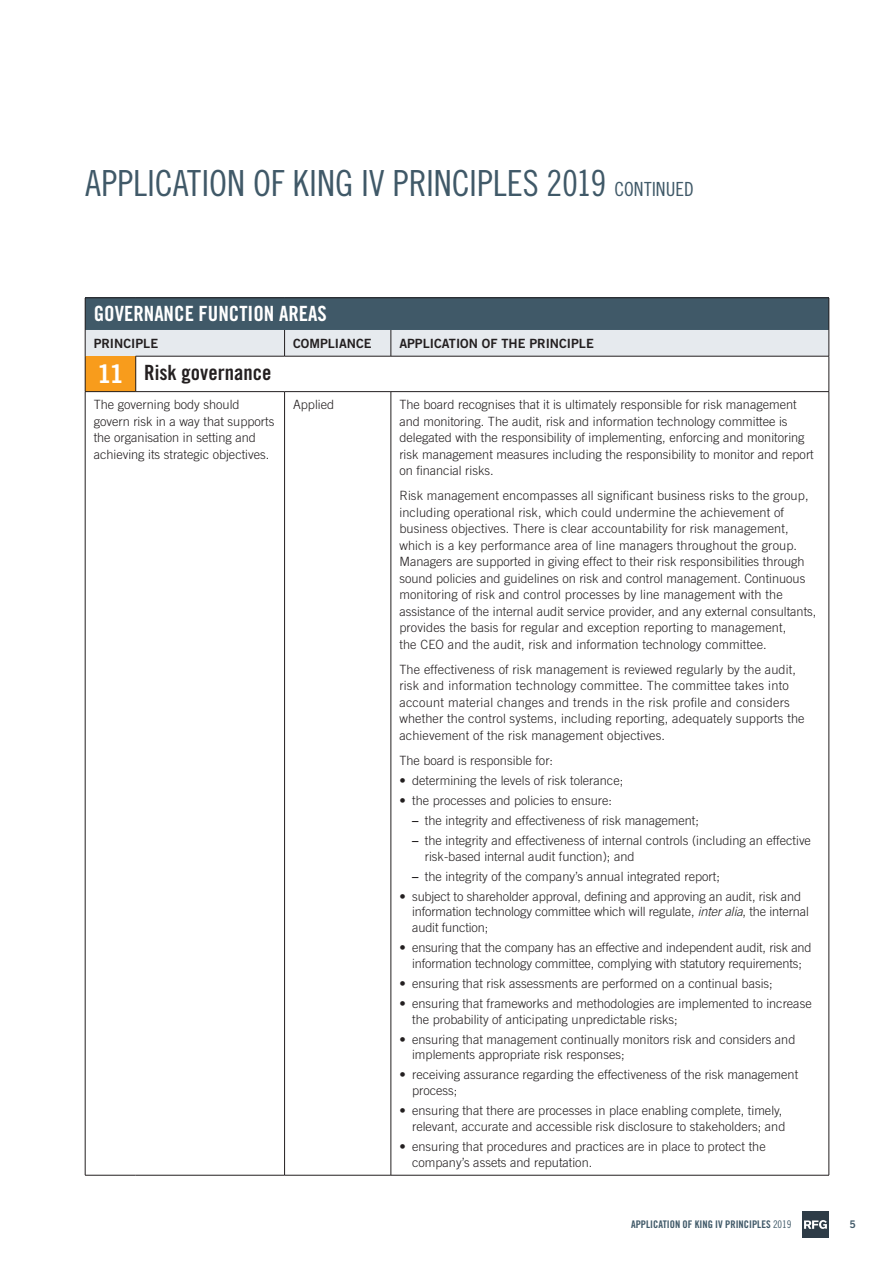
<style>
.page{position:relative;width:893px;height:1263px;background:#fff}
.page>*{position:absolute;margin:0;border:0;box-sizing:border-box;transform-origin:0 0}
.t1{font:36px "Trade Gothic LT Std Cn 18";letter-spacing:-.005em;color:#405968}
.OrangeBox_Number{font:25.5px "Trade Gothic LT Std Bd 2";color:#fff}
.GreyBanner_Main{font:21px "Trade Gothic LT Std Bd Cn 20";color:#fff}
.Principal_Heading{font:21px "Trade Gothic LT Std Bd Cn 20";color:#231f20}
.Body_copy{font:300 12.75px/16.5px "Trade Gothic LT Std";color:#231f20}
.Column_Headings{font:12.75px "Trade Gothic LT Std Bd 2";color:#231f20}
.t2{font:10.5px "Trade Gothic LT Std Bd Cn 20";color:#405968}
.t3{font:10.5px "Trade Gothic LT Std Bd 2";color:#405968}
.s1{font-size:19.5px}
.s2{font-weight:700}
.s3{font-style:italic}
.s4{font-family:"Trade Gothic LT Std Cn 18"}
</style>
<div class="page">
<div style="left:85px;top:298px;width:744px;height:32px;background:#405968"></div>
<div style="left:85px;top:356px;width:51px;height:36px;background:#f89c1c"></div>
<hr style="left:85px;top:392px;width:1px;height:783px;background:#231f20">
<hr style="left:284px;top:392px;width:1px;height:783px;background:#231f20">
<hr style="left:391px;top:392px;width:1px;height:783px;background:#231f20">
<hr style="left:829px;top:392px;width:1px;height:783px;background:#231f20">
<div style="left:85px;top:330px;width:745px;height:26px;background:#e6eaee"></div>
<hr style="left:85px;top:298px;width:1px;height:32px;background:#231f20">
<hr style="left:829px;top:298px;width:1px;height:32px;background:#231f20">
<hr style="left:85px;top:1175px;width:51px;height:1px;background:#231f20">
<hr style="left:136px;top:1175px;width:149px;height:1px;background:#231f20">
<hr style="left:285px;top:1175px;width:106px;height:1px;background:#231f20">
<hr style="left:391px;top:1175px;width:438px;height:1px;background:#231f20">
<hr style="left:85px;top:356px;width:1px;height:35px;background:#231f20">
<hr style="left:85px;top:391px;width:51px;height:1px;background:#231f20">
<hr style="left:85px;top:298px;width:51px;height:1px;background:#231f20">
<hr style="left:136px;top:298px;width:149px;height:1px;background:#231f20">
<hr style="left:285px;top:298px;width:106px;height:1px;background:#231f20">
<hr style="left:391px;top:298px;width:438px;height:1px;background:#231f20">
<hr style="left:136px;top:356px;width:149px;height:1px;background:#231f20">
<hr style="left:135px;top:356px;width:1px;height:35px;background:#231f20">
<hr style="left:285px;top:356px;width:106px;height:1px;background:#231f20">
<hr style="left:391px;top:356px;width:438px;height:1px;background:#231f20">
<hr style="left:829px;top:356px;width:1px;height:35px;background:#231f20">
<hr style="left:136px;top:391px;width:149px;height:1px;background:#231f20">
<hr style="left:285px;top:391px;width:106px;height:1px;background:#231f20">
<hr style="left:391px;top:391px;width:438px;height:1px;background:#231f20">
<svg style="left:802px;top:1211px;width:27px;height:27px"></svg>
<h1 class="t1" style="left:85px;top:162px;width:610px">APPLICATION OF KING IV PRINCIPLES 2019 <span class="s1">CONTINUED</span></h1>
<p class="GreyBanner_Main" style="left:94px;top:301px;width:235px">GOVERNANCE FUNCTION AREAS</p>
<p class="Column_Headings" style="left:94px;top:335px;width:66px">PRINCIPLE</p>
<p class="Column_Headings" style="left:293px;top:335px;width:80px">COMPLIANCE</p>
<p class="Column_Headings" style="left:399px;top:335px;width:196px">APPLICATION OF THE PRINCIPLE</p>
<p class="OrangeBox_Number" style="left:96px;top:358px;width:30px">11</p>
<p class="Principal_Heading" style="left:144px;top:360px;width:129px">Risk governance</p>
<p class="Body_copy" style="left:94px;top:396px;width:182px">The governing body should govern risk in a way that supports the organisation in setting and achieving its strategic objectives.</p>
<p class="Body_copy" style="left:293px;top:396px;width:43px">Applied</p>
<p class="Body_copy" style="left:399px;top:396px;width:416px">The board recognises that it is ultimately responsible for risk management and monitoring. The audit, risk and information technology committee is delegated with the responsibility of implementing, enforcing and monitoring risk management measures including the responsibility to monitor and report on financial risks.</p>
<p class="Body_copy" style="left:399px;top:487px;width:419px">Risk management encompasses all significant business risks to the group, including operational risk, which could undermine the achievement of business objectives. There is clear accountability for risk management, which is a key performance area of line managers throughout the group.<br>Managers are supported in giving effect to their risk responsibilities through sound policies and guidelines on risk and control management. Continuous monitoring of risk and control processes by line management with the assistance of the internal audit service provider, and any external consultants, provides the basis for regular and exception reporting to management,<br>the CEO and the audit, risk and information technology committee.</p>
<p class="Body_copy" style="left:399px;top:661px;width:407px">The effectiveness of risk management is reviewed regularly by the audit, risk and information technology committee. The committee takes into account material changes and trends in the risk profile and considers whether the control systems, including reporting, adequately supports the achievement of the risk management objectives.</p>
<p class="Body_copy" style="left:399px;top:752px;width:155px">The board is responsible for:</p>
<p class="Body_copy" style="left:399px;top:772px;width:225px">• determining the levels of risk tolerance;</p>
<p class="Body_copy" style="left:399px;top:792px;width:214px">• the processes and policies to ensure:</p>
<p class="Body_copy" style="left:412px;top:812px;width:288px"><span class="s2">–</span> the integrity and effectiveness of risk management;</p>
<p class="Body_copy" style="left:425px;top:832px;width:388px;line-height:15.8px;text-indent:-13px"><span class="s2">–</span> the integrity and effectiveness of internal controls (including an effective risk-based internal audit function); and</p>
<p class="Body_copy" style="left:412px;top:868px;width:309px"><span class="s2">–</span> the integrity of the company’s annual integrated report;</p>
<p class="Body_copy" style="left:412px;top:888px;width:398px;line-height:15.8px;text-indent:-13px">• subject to shareholder approval, defining and approving an audit, risk and information technology committee which will regulate, <span class="s3">inter alia</span>, the internal audit function;</p>
<p class="Body_copy" style="left:399px;top:939px;width:414px;line-height:15.8px;text-align:center">• ensuring that the company has an effective and independent audit, risk and information technology committee, complying with statutory requirements;</p>
<p class="Body_copy" style="left:399px;top:975px;width:375px">• ensuring that risk assessments are performed on a continual basis;</p>
<p class="Body_copy" style="left:412px;top:995px;width:401px;line-height:15.8px;text-indent:-13px">• ensuring that frameworks and methodologies are implemented to increase the probability of anticipating unpredictable risks;</p>
<p class="Body_copy" style="left:412px;top:1031px;width:385px;line-height:15.8px;text-indent:-13px">• ensuring that management continually monitors risk and considers and implements appropriate risk responses;</p>
<p class="Body_copy" style="left:412px;top:1067px;width:388px;line-height:15.8px;text-indent:-13px">• receiving assurance regarding the effectiveness of the risk management process;</p>
<p class="Body_copy" style="left:399px;top:1102px;width:388px;line-height:15.8px;text-align:right">• ensuring that there are processes in place enabling complete, timely, relevant, accurate and accessible risk disclosure to stakeholders; and</p>
<p class="Body_copy" style="left:412px;top:1138px;width:355px;line-height:15.8px;text-indent:-13px">• ensuring that procedures and practices are in place to protect the company’s assets and reputation.</p>
<p class="t2" style="left:631px;top:1218px;width:162px">APPLICATION OF KING IV PRINCIPLES <span class="s4">2019</span></p>
<p class="t3" style="left:849px;top:1218px;width:8px">5</p>
</div>
